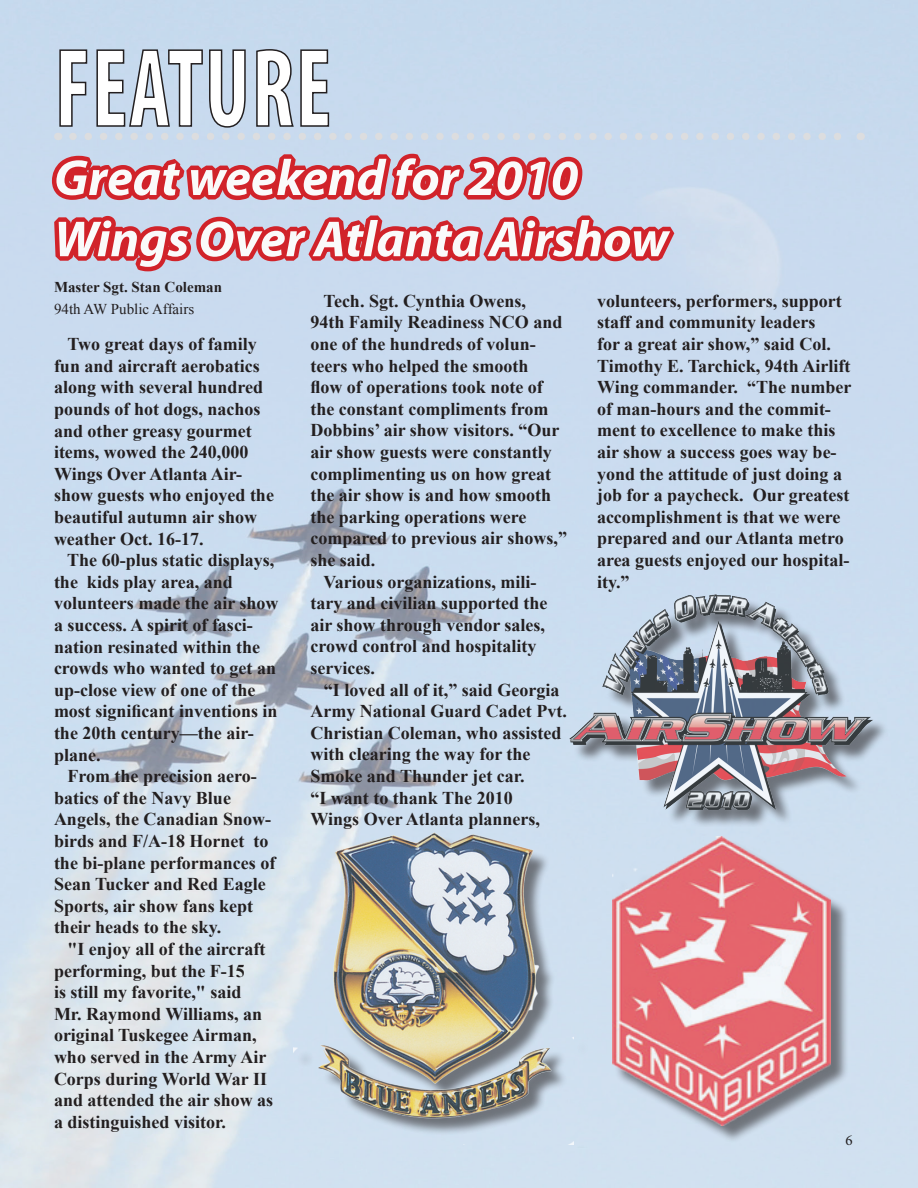
<style>
.page{position:relative;width:918px;height:1188px;background:#fff}
.page>*{position:absolute;margin:0;border:0;box-sizing:border-box;transform-origin:0 0}
.t1{font:700 condensed 112.5px "Myriad Pro";letter-spacing:.02em;color:#fff;scale:.8 1}
.t2{font:italic 700 51px/61.2px "Myriad Pro";color:#fafafa}
.t3{font:700 18px/21.6px "Times New Roman";color:#231f20}
.t4{font:700 15px "Times New Roman";color:#231f20}
.t5{font:15px "Times New Roman";color:#231f20}
.t6{font:15px "Minion Pro";color:#231f20}
</style>
<div class="page">
<img style="left:0;top:0;width:918px;height:1188px">
<div style="left:572px;top:596px;width:317px;height:231px;background:#ccdeef"></div>
<img style="left:568px;top:579px;width:306px;height:254px">
<div style="left:296px;top:821px;width:295px;height:327px;background:#cfe0f0"></div>
<img style="left:294px;top:819px;width:279px;height:325px">
<div style="left:615px;top:839px;width:234px;height:305px;background:#231f20;opacity:.75"></div>
<img style="left:612px;top:837px;width:219px;height:289px">
<svg style="left:58px;top:48px;width:795px;height:92px;background:#c1d2e5"></svg>
<svg style="left:46px;top:148px;width:639px;height:129px;background:#cc8492"></svg>
<h1 class="t1" style="left:55px;top:18px;width:347px">FEATURE</h1>
<h2 class="t2" style="left:54px;top:146px;width:616px">Great weekend for 2010<br>Wings Over Atlanta Airshow</h2>
<p class="t4" style="left:54px;top:277px;width:170px">Master Sgt. Stan Coleman</p>
<p class="t5" style="left:54px;top:299px;width:142px">94th AW Public Affairs</p>
<p class="t3" style="left:54px;top:333px;width:221px;text-indent:14px">Two great days of family fun and aircraft aerobatics along with several hundred pounds of hot dogs, nachos and other greasy gourmet items, wowed the 240,000<br>Wings Over Atlanta Air&shy;show guests who enjoyed the beautiful autumn air show weather Oct. 16-17.</p>
<p class="t3" style="left:54px;top:549px;width:226px;text-indent:13px">The 60-plus static displays, the kids play area, and volunteers made the air show a success. A spirit of fasci&shy;nation resinated within the crowds who wanted to get an up-close view of one of the most significant inventions in the 20th century—the air&shy;plane.</p>
<p class="t3" style="left:54px;top:765px;width:223px;text-indent:14px">From the precision aero&shy;batics of the Navy Blue<br>Angels, the Canadian Snow&shy;birds and F/A-18 Hornet to the bi-plane performances of<br>Sean Tucker and Red Eagle<br>Sports, air show fans kept their heads to the sky.</p>
<p class="t3" style="left:54px;top:938px;width:221px;text-indent:14px">"I enjoy all of the aircraft performing, but the F-15<br>is still my favorite," said<br>Mr. Raymond Williams, an original Tuskegee Airman, who served in the Army Air<br>Corps during World War II and attended the air show as a distinguished visitor.</p>
<p class="t3" style="left:324px;top:290px;width:204px">Tech. Sgt. Cynthia Owens,</p>
<p class="t3" style="left:310px;top:311px;width:254px">94th Family Readiness NCO and</p>
<p class="t3" style="left:310px;top:333px;width:227px">one of the hundreds of volun-</p>
<p class="t3" style="left:310px;top:354px;width:219px">teers who helped the smooth</p>
<p class="t3" style="left:310px;top:376px;width:234px">flow of operations took note of</p>
<p class="t3" style="left:310px;top:398px;width:240px">the constant compliments from</p>
<p class="t3" style="left:310px;top:419px;width:250px">Dobbins’ air show visitors. “Our</p>
<p class="t3" style="left:310px;top:441px;width:243px">air show guests were constantly</p>
<p class="t3" style="left:310px;top:462px;width:242px">complimenting us on how great</p>
<p class="t3" style="left:310px;top:484px;width:242px">the air show is and how smooth</p>
<p class="t3" style="left:310px;top:506px;width:218px">the parking operations were</p>
<p class="t3" style="left:310px;top:527px;width:258px">compared to previous air shows,”</p>
<p class="t3" style="left:310px;top:549px;width:67px">she said.</p>
<p class="t3" style="left:324px;top:570px;width:214px">Various organizations, mili-</p>
<p class="t3" style="left:310px;top:592px;width:239px">tary and civilian supported the</p>
<p class="t3" style="left:310px;top:614px;width:236px">air show through vendor sales,</p>
<p class="t3" style="left:310px;top:635px;width:227px">crowd control and hospitality</p>
<p class="t3" style="left:310px;top:657px;width:66px">services.</p>
<p class="t3" style="left:324px;top:678px;width:237px">“I loved all of it,” said Georgia</p>
<p class="t3" style="left:310px;top:700px;width:258px">Army National Guard Cadet Pvt.</p>
<p class="t3" style="left:310px;top:722px;width:253px">Christian Coleman, who assisted</p>
<p class="t3" style="left:310px;top:743px;width:222px">with clearing the way for the</p>
<p class="t3" style="left:310px;top:765px;width:216px">Smoke and Thunder jet car.</p>
<p class="t3" style="left:310px;top:786px;width:204px">“I want to thank The 2010</p>
<p class="t3" style="left:310px;top:808px;width:231px">Wings Over Atlanta planners,</p>
<p class="t3" style="left:597px;top:290px;width:256px">volunteers, performers, support staff and community leaders<br>for a great air show,” said Col.<br>Timothy E. Tarchick, 94th Airlift<br>Wing commander. “The number of man-hours and the commit&shy;ment to excellence to make this air show a success goes way be&shy;yond the attitude of just doing a job for a paycheck. Our greatest accomplishment is that we were prepared and our Atlanta metro area guests enjoyed our hospital&shy;ity.”</p>
<p class="t6" style="left:846px;top:1130px;width:9px">6</p>
</div>
